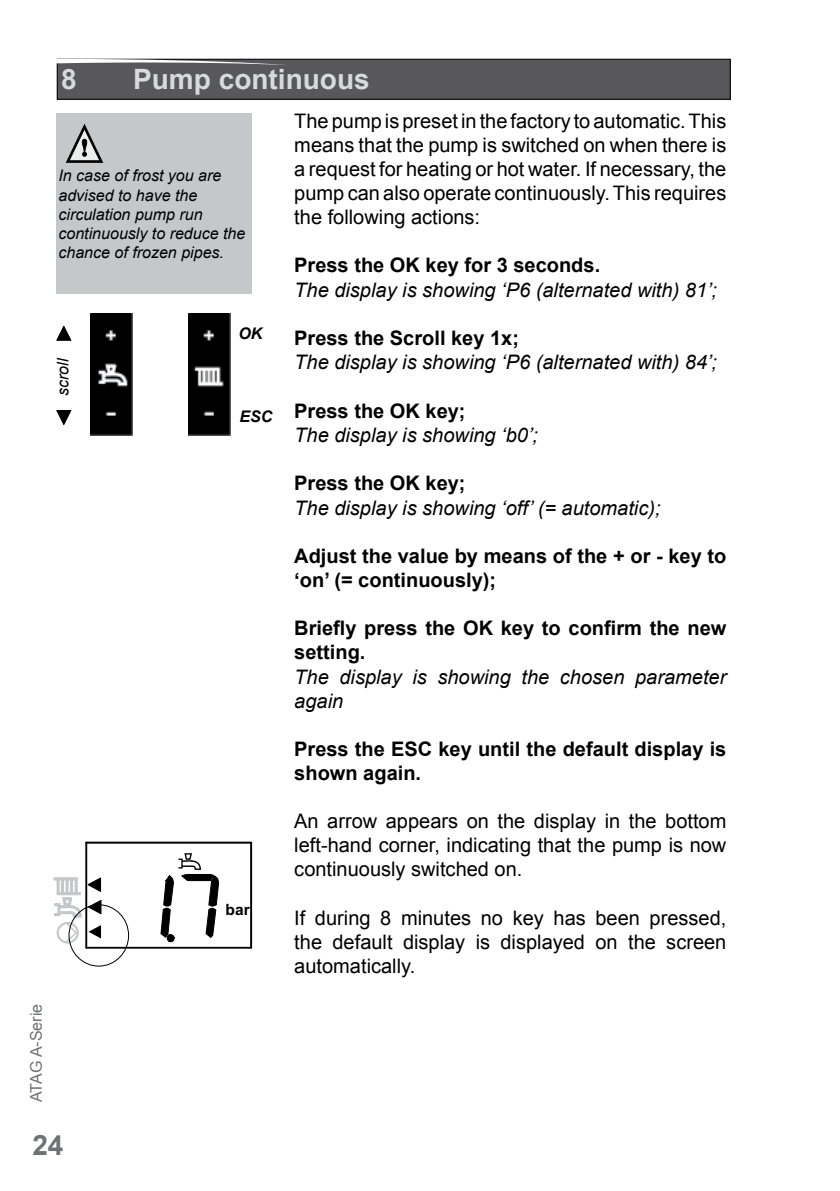
<style>
.page{position:relative;width:840px;height:1191px;background:#fff}
.page>*{position:absolute;margin:0;border:0;box-sizing:border-box;transform-origin:0 0}
.t1{font:700 28px "Arial";color:#d9dadb}
.t2{font:700 28px "Arial";color:#707172}
.t3{font:20px/24px "Arial";color:#000;text-align:justify}
.t4{font:700 20px/24px "Arial";color:#000}
.t5{font:italic 20px/24px "Arial";color:#000}
.t6{font:italic 16px/19.2px "Arial";color:#000}
.t7{font:16px "Arial";color:#707172}
.t8{font:italic 700 16px "Arial";color:#000}
.t9{font:700 15.6px "Arial";color:#000}
</style>
<div class="page">
<div style="left:56px;top:113px;width:195px;height:181px;background:#c6c7c8"></div>
<div style="left:57px;top:59px;width:672px;height:40px;background:#58585a"></div>
<div style="left:57px;top:59px;width:673px;height:40px;border:1px solid #000"></div>
<svg style="left:56px;top:59px;width:233px;height:6px"></svg>
<svg style="left:54px;top:842px;width:198px;height:106px"></svg>
<div style="left:69px;top:904px;width:60px;height:62px;border:1px solid #000;border-radius:50%"></div>
<svg style="left:65px;top:124px;width:38px;height:39px"></svg>
<img style="left:189px;top:314px;width:41px;height:122px">
<img style="left:91px;top:314px;width:42px;height:122px">
<svg style="left:57px;top:326px;width:14px;height:14px"></svg>
<svg style="left:57px;top:410px;width:14px;height:14px"></svg>
<h1 class="t1" style="left:61px;top:61px;width:17px">8</h1>
<h1 class="t1" style="left:133px;top:61px;width:238px">Pump continuous</h1>
<p class="t6" style="left:58px;top:166px;width:188px">In case of frost you are advised to have the circulation pump run continuously to reduce the chance of frozen pipes.</p>
<p class="t6" style="left:53px;top:396px;width:39px;rotate:-90deg">scroll</p>
<p class="t8" style="left:238px;top:323px;width:25px">OK</p>
<p class="t8" style="left:239px;top:406px;width:34px">ESC</p>
<p class="t7" style="left:26px;top:1102px;width:100px;rotate:-90deg">ATAG A-Serie</p>
<h1 class="t2" style="left:32px;top:1126px;width:33px">24</h1>
<p class="t9" style="left:225px;top:899px;width:26px">bar</p>
<p class="t3" style="left:294px;top:109px;width:433px">The pump is preset in the factory to automatic. This means that the pump is switched on when there is a request for heating or hot water. If necessary, the pump can also operate continuously. This requires the following actions:</p>
<p class="t4" style="left:294px;top:254px;width:307px">Press the OK key for 3 seconds.</p>
<p class="t5" style="left:294px;top:278px;width:424px">The display is showing ‘P6 (alternated with) 81’;</p>
<p class="t4" style="left:294px;top:327px;width:226px">Press the Scroll key 1x;</p>
<p class="t5" style="left:294px;top:350px;width:424px">The display is showing ‘P6 (alternated with) 84’;</p>
<p class="t4" style="left:294px;top:399px;width:173px">Press the OK key;</p>
<p class="t5" style="left:294px;top:423px;width:245px">The display is showing ‘b0’;</p>
<p class="t4" style="left:294px;top:472px;width:173px">Press the OK key;</p>
<p class="t5" style="left:294px;top:496px;width:367px">The display is showing ‘off’ (= automatic);</p>
<p class="t4" style="left:294px;top:544px;width:433px">Adjust the value by means of the + or - key to ‘on’ (= continuously);</p>
<p class="t4" style="left:294px;top:617px;width:433px">Briefly press the OK key to confirm the new setting.</p>
<p class="t5" style="left:294px;top:665px;width:433px">The display is showing the chosen parameter again</p>
<p class="t4" style="left:294px;top:737px;width:433px">Press the ESC key until the default display is shown again.</p>
<p class="t3" style="left:294px;top:809px;width:433px">An arrow appears on the display in the bottom left-hand corner, indicating that the pump is now continuously switched on.</p>
<p class="t3" style="left:294px;top:906px;width:433px">If during 8 minutes no key has been pressed, the default display is displayed on the screen automatically.</p>
</div>
